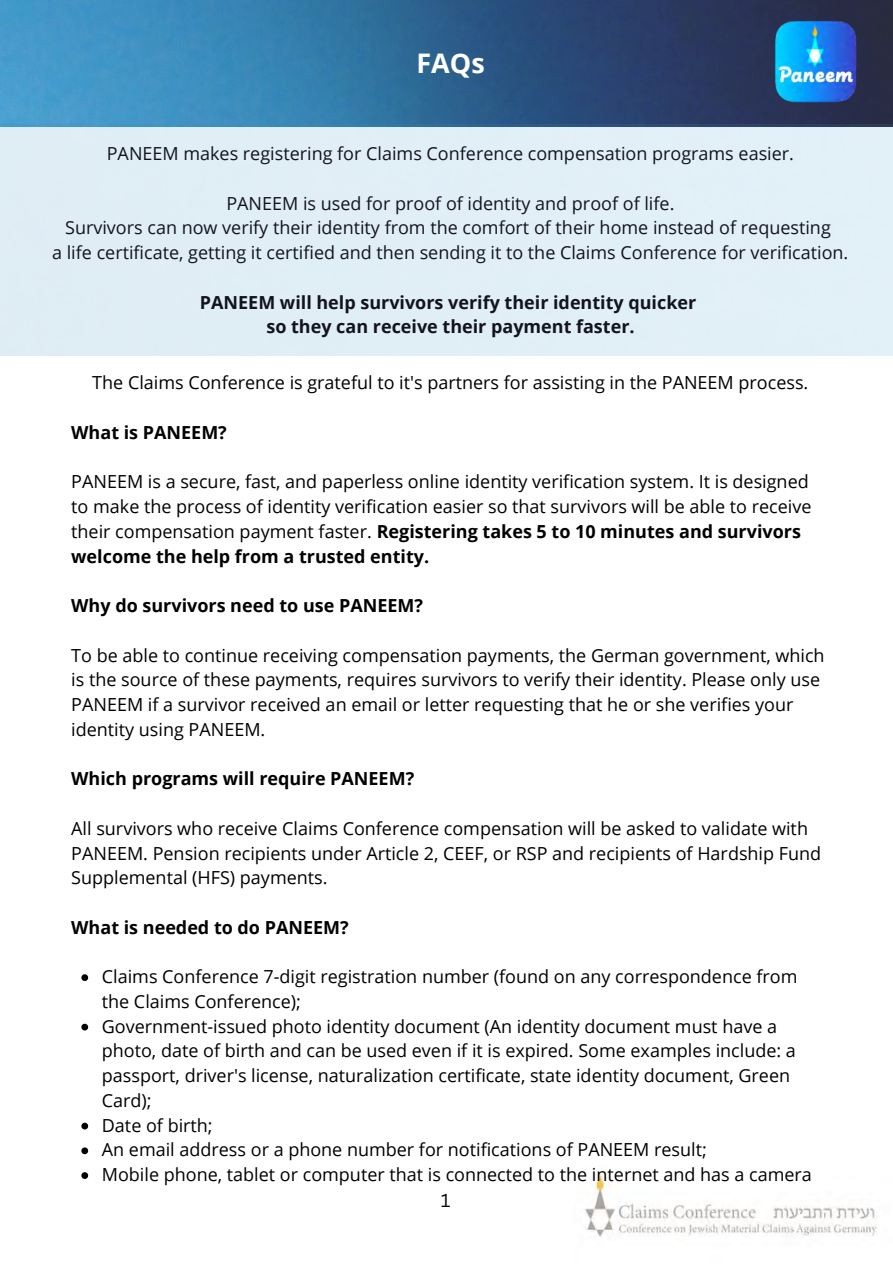
<style>
.page{position:relative;width:893px;height:1264px;background:#fff}
.page>*{position:absolute;margin:0;border:0;box-sizing:border-box;transform-origin:0 0}
.t1{font:700 27px "Open Sans";color:#fff}
.t2{font:18.15px "Canva Sans";color:#000}
.t3{font:18px/24.8px "Open Sans";color:#000}
.t4{font:18px/24.8px "Open Sans";color:#131320;text-align:center}
.t5{font:700 18px "Open Sans";color:#000}
.t6{font:700 18px/24.8px "Open Sans";color:#131320;text-align:center}
.s1{font-weight:700}
</style>
<div class="page">
<img style="left:0;top:0;width:892px;height:355px">
<img style="left:585px;top:1171px;width:292px;height:66px">
<svg style="left:81px;top:974px;width:7px;height:7px"></svg>
<svg style="left:81px;top:1023px;width:7px;height:7px"></svg>
<svg style="left:81px;top:1122px;width:7px;height:7px"></svg>
<svg style="left:81px;top:1147px;width:7px;height:7px"></svg>
<svg style="left:81px;top:1172px;width:7px;height:6px"></svg>
<img style="left:769px;top:16px;width:92px;height:94px">
<h1 class="t1" style="left:416px;top:44px;width:70px">FAQs</h1>
<p class="t4" style="left:107px;top:141px;width:688px">PANEEM makes registering for Claims Conference compensation programs easier.</p>
<p class="t4" style="left:52px;top:190px;width:797px">PANEEM is used for proof of identity and proof of life.<br>Survivors can now verify their identity from the comfort of their home instead of requesting<br>a life certificate, getting it certified and then sending it to the Claims Conference for verification.</p>
<p class="t6" style="left:200px;top:289px;width:498px">PANEEM will help survivors verify their identity quicker so they can receive their payment faster.</p>
<p class="t3" style="left:92px;top:370px;width:717px">The Claims Conference is grateful to it's partners for assisting in the PANEEM process.</p>
<p class="t5" style="left:71px;top:419px;width:157px">What is PANEEM?</p>
<p class="t3" style="left:71px;top:469px;width:741px">PANEEM is a secure, fast, and paperless online identity verification system. It is designed to make the process of identity verification easier so that survivors will be able to receive their compensation payment faster. <span class="s1">Registering takes 5 to 10 minutes and survivors welcome the help from a trusted entity.</span></p>
<p class="t5" style="left:71px;top:593px;width:353px">Why do survivors need to use PANEEM?</p>
<p class="t3" style="left:71px;top:642px;width:754px">To be able to continue receiving compensation payments, the German government, which is the source of these payments, requires survivors to verify their identity. Please only use PANEEM if a survivor received an email or letter requesting that he or she verifies your identity using PANEEM.</p>
<p class="t5" style="left:71px;top:766px;width:344px">Which programs will require PANEEM?</p>
<p class="t3" style="left:71px;top:815px;width:751px">All survivors who receive Claims Conference compensation will be asked to validate with<br>PANEEM. Pension recipients under Article 2, CEEF, or RSP and recipients of Hardship Fund<br>Supplemental (HFS) payments.</p>
<p class="t5" style="left:71px;top:914px;width:279px">What is needed to do PANEEM?</p>
<p class="t3" style="left:102px;top:963px;width:711px">Claims Conference 7-digit registration number (found on any correspondence from the Claims Conference);<br>Government-issued photo identity document (An identity document must have a photo, date of birth and can be used even if it is expired. Some examples include: a passport, driver's license, naturalization certificate, state identity document, Green Card);<br>Date of birth;<br>An email address or a phone number for notifications of PANEEM result;<br>Mobile phone, tablet or computer that is connected to the internet and has a camera</p>
<p class="t2" style="left:441px;top:1187px;width:11px">1</p>
</div>
